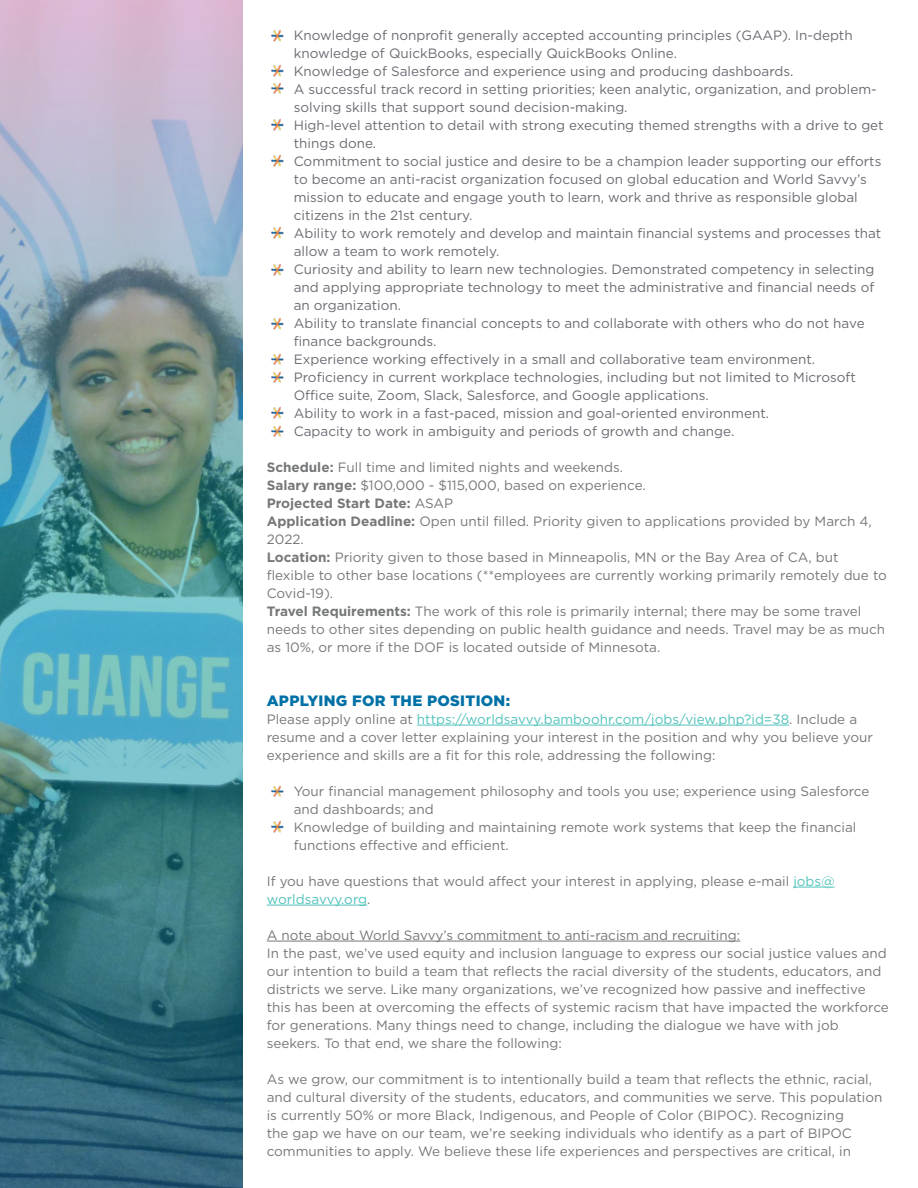
<style>
.page{position:relative;width:918px;height:1188px;background:#fff}
.page>*{position:absolute;margin:0;border:0;box-sizing:border-box;transform-origin:0 0}
.t1{font:900 15px "Gotham";letter-spacing:.02em;color:#0071a6}
.t2{font:13.5px/18px "Gotham";color:#757779}
.t3{font:13.5px/18px "Gotham";color:#6a6c73}
.s1{font-weight:700}
.s2{color:#50c2bb}
</style>
<div class="page">
<hr style="left:417px;top:725px;width:372px;height:1px;background:#50c2bb">
<hr style="left:793px;top:887px;width:42px;height:1px;background:#50c2bb">
<hr style="left:267px;top:905px;width:100px;height:1px;background:#50c2bb">
<hr style="left:267px;top:941px;width:473px;height:1px;background:#757779">
<img style="left:0;top:0;width:243px;height:1188px">
<img style="left:271px;top:155px;width:13px;height:12px">
<img style="left:271px;top:407px;width:13px;height:12px">
<img style="left:271px;top:425px;width:13px;height:12px">
<img style="left:271px;top:227px;width:13px;height:12px">
<img style="left:271px;top:264px;width:13px;height:12px">
<img style="left:271px;top:317px;width:13px;height:13px">
<img style="left:271px;top:353px;width:13px;height:12px">
<img style="left:271px;top:119px;width:13px;height:12px">
<img style="left:271px;top:371px;width:13px;height:12px">
<img style="left:271px;top:82px;width:13px;height:12px">
<img style="left:271px;top:65px;width:13px;height:12px">
<img style="left:271px;top:29px;width:13px;height:13px">
<img style="left:271px;top:821px;width:13px;height:12px">
<img style="left:271px;top:785px;width:13px;height:12px">
<p class="t3" style="left:294px;top:26px;width:592px">Knowledge of nonprofit generally accepted accounting principles (GAAP). In-depth knowledge of QuickBooks, especially QuickBooks Online.<br>Knowledge of Salesforce and experience using and producing dashboards.<br>A successful track record in setting priorities; keen analytic, organization, and problem&shy;solving skills that support sound decision-making.<br>High-level attention to detail with strong executing themed strengths with a drive to get things done.<br>Commitment to social justice and desire to be a champion leader supporting our efforts to become an anti-racist organization focused on global education and World Savvy’s mission to educate and engage youth to learn, work and thrive as responsible global citizens in the 21st century.<br>Ability to work remotely and develop and maintain financial systems and processes that allow a team to work remotely.<br>Curiosity and ability to learn new technologies. Demonstrated competency in selecting and applying appropriate technology to meet the administrative and financial needs of an organization.<br>Ability to translate financial concepts to and collaborate with others who do not have finance backgrounds.<br>Experience working effectively in a small and collaborative team environment.<br>Proficiency in current workplace technologies, including but not limited to Microsoft Office suite, Zoom, Slack, Salesforce, and Google applications.<br>Ability to work in a fast-paced, mission and goal-oriented environment.<br>Capacity to work in ambiguity and periods of growth and change.</p>
<p class="t2" style="left:267px;top:458px;width:622px"><span class="s1">Schedule:</span> Full time and limited nights and weekends.<br><span class="s1">Salary range:</span> $100,000 - $115,000, based on experience.<br><span class="s1">Projected Start Date:</span> ASAP<br><span class="s1">Application Deadline:</span> Open until filled. Priority given to applications provided by March 4, 2022.<br><span class="s1">Location:</span> Priority given to those based in Minneapolis, MN or the Bay Area of CA, but flexible to other base locations (**employees are currently working primarily remotely due to Covid-19).<br><span class="s1">Travel Requirements:</span> The work of this role is primarily internal; there may be some travel needs to other sites depending on public health guidance and needs. Travel may be as much as 10%, or more if the DOF is located outside of Minnesota.</p>
<p class="t1" style="left:267px;top:690px;width:245px">APPLYING FOR THE POSITION:</p>
<p class="t2" style="left:267px;top:710px;width:608px">Please apply online at <span class="s2">https://worldsavvy.bamboohr.com/jobs/view.php?id=38</span>. Include a resume and a cover letter explaining your interest in the position and why you believe your experience and skills are a fit for this role, addressing the following:</p>
<p class="t2" style="left:294px;top:782px;width:577px">Your financial management philosophy and tools you use; experience using Salesforce and dashboards; and<br>Knowledge of building and maintaining remote work systems that keep the financial functions effective and efficient.</p>
<p class="t2" style="left:267px;top:872px;width:569px">If you have questions that would affect your interest in applying, please e-mail <span class="s2">jobs@ worldsavvy.org</span>.</p>
<p class="t2" style="left:267px;top:926px;width:624px">A note about World Savvy’s commitment to anti-racism and recruiting:<br>In the past, we’ve used equity and inclusion language to express our social justice values and our intention to build a team that reflects the racial diversity of the students, educators, and districts we serve. Like many organizations, we’ve recognized how passive and ineffective this has been at overcoming the effects of systemic racism that have impacted the workforce for generations. Many things need to change, including the dialogue we have with job seekers. To that end, we share the following:</p>
<p class="t2" style="left:267px;top:1070px;width:617px">As we grow, our commitment is to intentionally build a team that reflects the ethnic, racial, and cultural diversity of the students, educators, and communities we serve. This population is currently 50% or more Black, Indigenous, and People of Color (BIPOC). Recognizing<br>the gap we have on our team, we’re seeking individuals who identify as a part of BIPOC communities to apply. We believe these life experiences and perspectives are critical, in</p>
</div>
